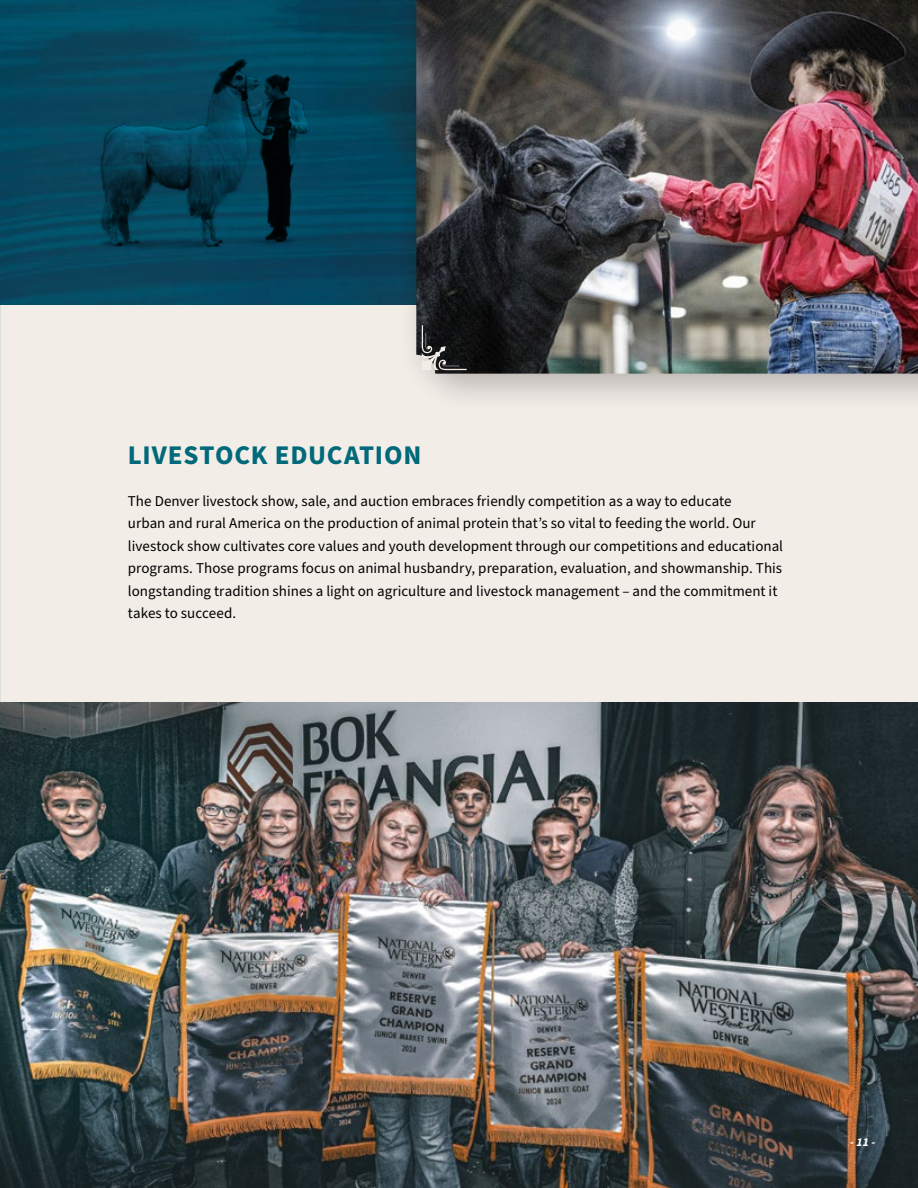
<style>
.page{position:relative;width:918px;height:1188px;background:#f3ede8}
.page>*{position:absolute;margin:0;border:0;box-sizing:border-box;transform-origin:0 0}
.t1{font:700 27px "Source Sans Pro";letter-spacing:.03em;color:#00697a}
.Body_Text{font:15px/22.5px "Source Sans Pro";color:#000}
.t2{font:italic 700 12px "Source Sans Pro";color:#fff}
</style>
<div class="page">
<img style="left:0;top:0;width:397px;height:305px">
<img style="left:0;top:702px;width:918px;height:486px">
<div style="left:397px;top:0;width:521px;height:413px;background:#000;opacity:.25"></div>
<img style="left:416px;top:0;width:502px;height:374px">
<img style="left:42px;top:38px;width:309px;height:223px">
<svg style="left:422px;top:325px;width:45px;height:45px"></svg>
<h4 class="t1" style="left:128px;top:437px;width:295px">LIVESTOCK EDUCATION</h4>
<p class="Body_Text" style="left:128px;top:490px;width:657px">The Denver livestock show, sale, and auction embraces friendly competition as a way to educate<br>urban and rural America on the production of animal protein that’s so vital to feeding the world. Our livestock show cultivates core values and youth development through our competitions and educational programs. Those programs focus on animal husbandry, preparation, evaluation, and showmanship. This longstanding tradition shines a light on agriculture and livestock management – and the commitment it takes to succeed.</p>
<p class="t2" style="left:850px;top:1134px;width:27px">- 11 -</p>
</div>
